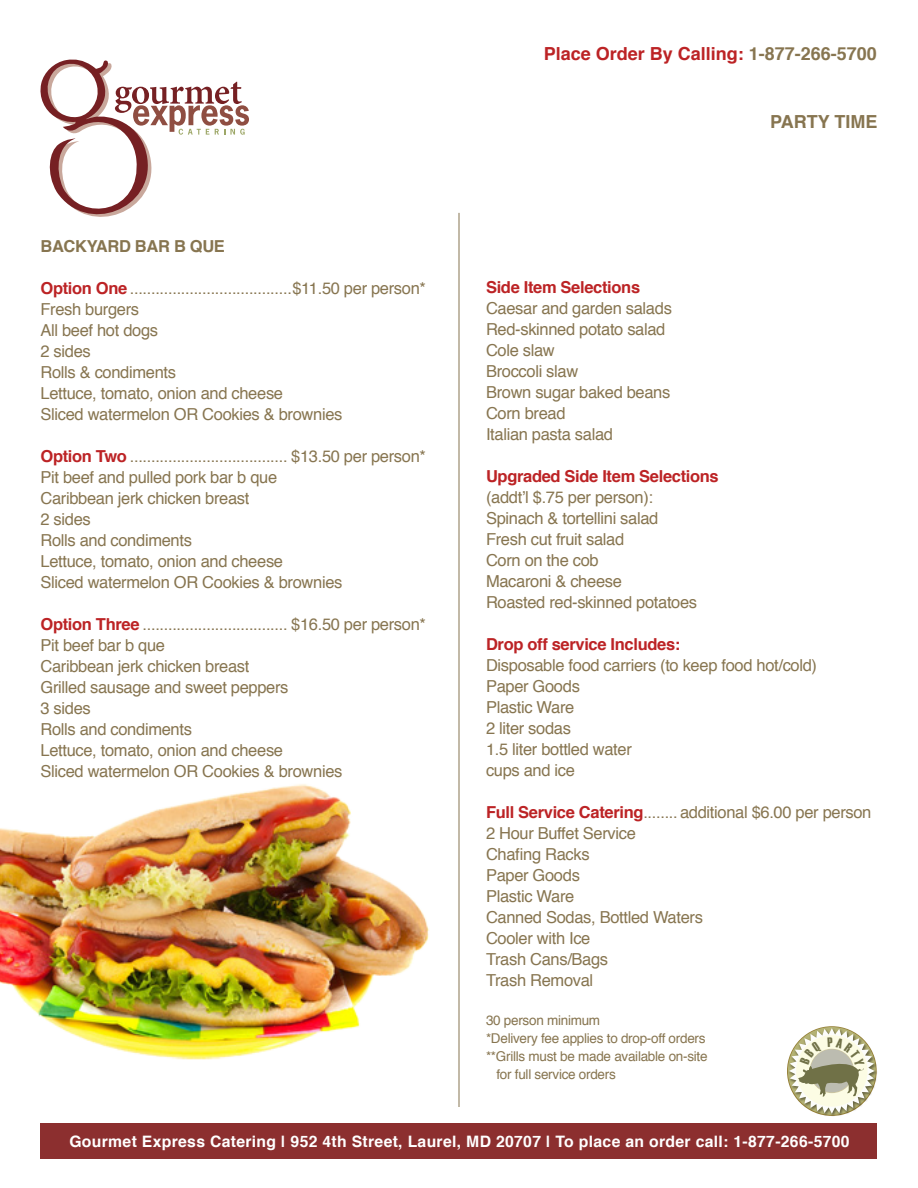
<style>
.page{position:relative;width:918px;height:1188px;background:#fff}
.page>*{position:absolute;margin:0;border:0;box-sizing:border-box;transform-origin:0 0}
.t1{font:700 18px "Helvetica";color:#bc2325}
.t2{font:700 18px "Helvetica";color:#877550}
.description{font:16.5px "Helvetica";letter-spacing:-.02em;color:#877550}
.item_name{font:16.5px "Helvetica";letter-spacing:-.02em;color:#877550}
.item_name-2{font:700 16.5px "Helvetica";letter-spacing:-.02em;color:#bc2325}
.description-2{font:700 16.5px "Helvetica";letter-spacing:-.02em;color:#bc2325}
.All_cap_headers{font:700 16.5px "Helvetica";letter-spacing:-.02em;color:#877550}
.t3{font:700 15.75px "Helvetica";letter-spacing:.02em;color:#fff}
.description-3{font:13.5px "Helvetica";letter-spacing:-.02em;color:#877550}
.s1{color:#877550}
.s2{font-weight:700;color:#bc2325}
</style>
<div class="page">
<svg style="left:40px;top:60px;width:209px;height:157px"></svg>
<hr style="left:459px;top:213px;width:1px;height:894px;background:#877550">
<div style="left:40px;top:1123px;width:838px;height:36px;background:#8c2f2f"></div>
<img style="left:0;top:784px;width:429px;height:276px">
<img style="left:787px;top:1026px;width:90px;height:90px">
<svg style="left:789px;top:1028px;width:86px;height:86px"></svg>
<p class="t1" style="left:544px;top:39px;width:335px">Place Order By Calling: <span class="s1">1-877-266-5700</span></p>
<p class="All_cap_headers" style="left:40px;top:233px;width:186px">BACKYARD BAR B QUE</p>
<p class="item_name" style="left:40px;top:276px;width:387px"><span class="s2">Option One</span> ......................................$11.50 per person*</p>
<p class="description" style="left:40px;top:297px;width:100px">Fresh burgers</p>
<p class="description" style="left:40px;top:318px;width:119px">All beef hot dogs</p>
<p class="description" style="left:40px;top:339px;width:52px">2 sides</p>
<p class="description" style="left:40px;top:360px;width:137px">Rolls &amp; condiments</p>
<p class="description" style="left:40px;top:381px;width:244px">Lettuce, tomato, onion and cheese</p>
<p class="description" style="left:40px;top:402px;width:303px">Sliced watermelon OR Cookies &amp; brownies</p>
<p class="item_name" style="left:40px;top:444px;width:387px"><span class="s2">Option Two</span> ..................................... $13.50 per person*</p>
<p class="description" style="left:40px;top:465px;width:238px">Pit beef and pulled pork bar b que</p>
<p class="description" style="left:40px;top:486px;width:211px">Caribbean jerk chicken breast</p>
<p class="description" style="left:40px;top:507px;width:52px">2 sides</p>
<p class="description" style="left:40px;top:528px;width:153px">Rolls and condiments</p>
<p class="description" style="left:40px;top:549px;width:244px">Lettuce, tomato, onion and cheese</p>
<p class="description" style="left:40px;top:570px;width:303px">Sliced watermelon OR Cookies &amp; brownies</p>
<p class="item_name" style="left:40px;top:612px;width:387px"><span class="s2">Option Three</span> .................................. $16.50 per person*</p>
<p class="description" style="left:40px;top:633px;width:126px">Pit beef bar b que</p>
<p class="description" style="left:40px;top:654px;width:211px">Caribbean jerk chicken breast</p>
<p class="description" style="left:40px;top:675px;width:250px">Grilled sausage and sweet peppers</p>
<p class="description" style="left:40px;top:696px;width:52px">3 sides</p>
<p class="description" style="left:40px;top:717px;width:153px">Rolls and condiments</p>
<p class="description" style="left:40px;top:738px;width:244px">Lettuce, tomato, onion and cheese</p>
<p class="description" style="left:40px;top:759px;width:303px">Sliced watermelon OR Cookies &amp; brownies</p>
<p class="t2" style="left:770px;top:107px;width:109px">PARTY TIME</p>
<p class="item_name-2" style="left:486px;top:274px;width:156px">Side Item Selections</p>
<p class="description" style="left:486px;top:295px;width:187px">Caesar and garden salads</p>
<p class="description" style="left:486px;top:316px;width:181px">Red-skinned potato salad</p>
<p class="description" style="left:486px;top:337px;width:70px">Cole slaw</p>
<p class="description" style="left:486px;top:358px;width:94px">Broccoli slaw</p>
<p class="description" style="left:486px;top:379px;width:186px">Brown sugar baked beans</p>
<p class="description" style="left:486px;top:400px;width:81px">Corn bread</p>
<p class="description" style="left:486px;top:421px;width:129px">Italian pasta salad</p>
<p class="description-2" style="left:486px;top:463px;width:234px">Upgraded Side Item Selections</p>
<p class="description" style="left:486px;top:484px;width:169px">(addt’l $.75 per person):</p>
<p class="description" style="left:486px;top:505px;width:174px">Spinach &amp; tortellini salad</p>
<p class="description" style="left:486px;top:526px;width:140px">Fresh cut fruit salad</p>
<p class="description" style="left:486px;top:547px;width:114px">Corn on the cob</p>
<p class="description" style="left:486px;top:568px;width:137px">Macaroni &amp; cheese</p>
<p class="description" style="left:486px;top:589px;width:213px">Roasted red-skinned potatoes</p>
<p class="item_name-2" style="left:486px;top:631px;width:196px">Drop off service Includes:</p>
<p class="description" style="left:486px;top:652px;width:333px">Disposable food carriers (to keep food hot/cold)</p>
<p class="description" style="left:486px;top:673px;width:95px">Paper Goods</p>
<p class="description" style="left:486px;top:694px;width:90px">Plastic Ware</p>
<p class="description" style="left:486px;top:715px;width:86px">2 liter sodas</p>
<p class="description" style="left:486px;top:736px;width:147px">1.5 liter bottled water</p>
<p class="description" style="left:486px;top:757px;width:91px">cups and ice</p>
<p class="item_name" style="left:486px;top:799px;width:387px"><span class="s2">Full Service Catering</span>........ additional $6.00 per person</p>
<p class="description" style="left:486px;top:820px;width:151px">2 Hour Buffet Service</p>
<p class="description" style="left:486px;top:841px;width:105px">Chafing Racks</p>
<p class="description" style="left:486px;top:862px;width:95px">Paper Goods</p>
<p class="description" style="left:486px;top:883px;width:90px">Plastic Ware</p>
<p class="description" style="left:486px;top:904px;width:219px">Canned Sodas, Bottled Waters</p>
<p class="description" style="left:486px;top:925px;width:106px">Cooler with Ice</p>
<p class="description" style="left:486px;top:946px;width:124px">Trash Cans/Bags</p>
<p class="description" style="left:486px;top:967px;width:109px">Trash Removal</p>
<p class="description-3" style="left:486px;top:1010px;width:116px">30 person minimum</p>
<p class="description-3" style="left:486px;top:1028px;width:221px">*Delivery fee applies to drop-off orders</p>
<p class="description-3" style="left:486px;top:1046px;width:223px">**Grills must be made available on-site</p>
<p class="description-3" style="left:497px;top:1064px;width:121px">for full service orders</p>
<p class="t3" style="left:69px;top:1129px;width:782px">Gourmet Express Catering | 952 4th Street, Laurel, MD 20707 | To place an order call: 1-877-266-5700</p>
</div>
